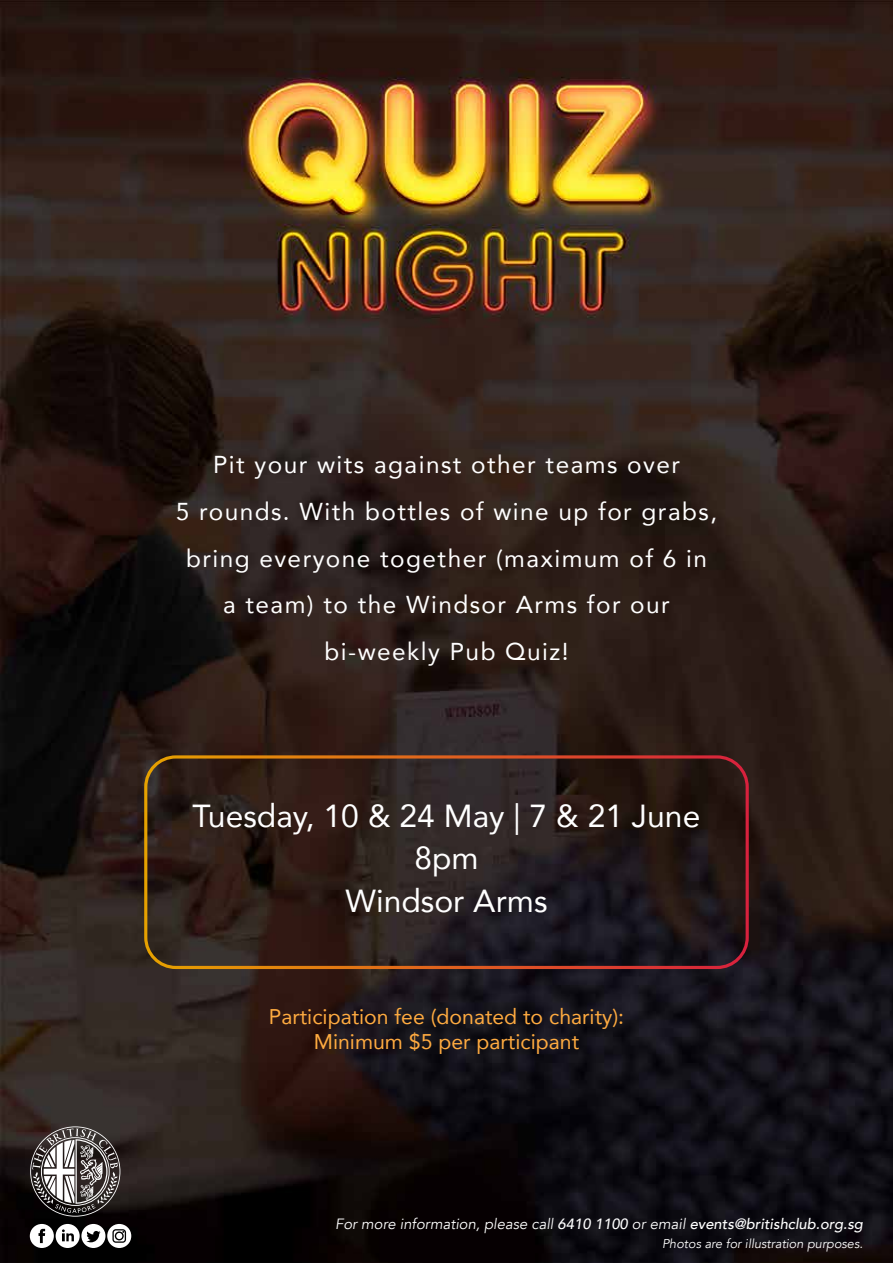
<style>
.page{position:relative;width:893px;height:1263px;background:#fff}
.page>*{position:absolute;margin:0;border:0;box-sizing:border-box;transform-origin:0 0}
.t1{font:31.8px/42.5px "Avenir";color:#fff;text-align:center}
.t2{font:24.45px/46.7px "Avenir";letter-spacing:.06em;color:#fff;text-align:center}
.t3{font:21.15px/25.5px "Avenir";color:#ffab40;text-align:center}
.t4{font:italic 14.85px "Avenir";color:#fff}
.t5{font:italic 12.75px "Avenir";color:#fff}
.s1{font-weight:500}
</style>
<div class="page">
<img style="left:0;top:0;width:893px;height:1263px">
<svg style="left:30px;top:1126px;width:90px;height:90px"></svg>
<svg style="left:30px;top:1224px;width:101px;height:24px"></svg>
<div style="left:144px;top:755px;width:605px;height:214px;border:3px solid #fff;border-radius:30px"></div>
<p class="t2" style="left:176px;top:441px;width:543px">Pit your wits against other teams over<br>5 rounds. With bottles of wine up for grabs, bring everyone together (maximum of 6 in<br>a team) to the Windsor Arms for our bi-weekly Pub Quiz!</p>
<h1 class="t1" style="left:193px;top:794px;width:509px">Tuesday, 10 &amp; 24 May | 7 &amp; 21 June<br>8pm<br>Windsor Arms</h1>
<p class="t3" style="left:269px;top:1003px;width:357px">Participation fee (donated to charity):<br>Minimum $5 per participant</p>
<p class="t4" style="left:335px;top:1215px;width:529px">For more information, please call <span class="s1">6410 1100</span> or email <span class="s1">events@britishclub.org.sg</span></p>
<p class="t5" style="left:662px;top:1236px;width:202px">Photos are for illustration purposes.</p>
</div>
